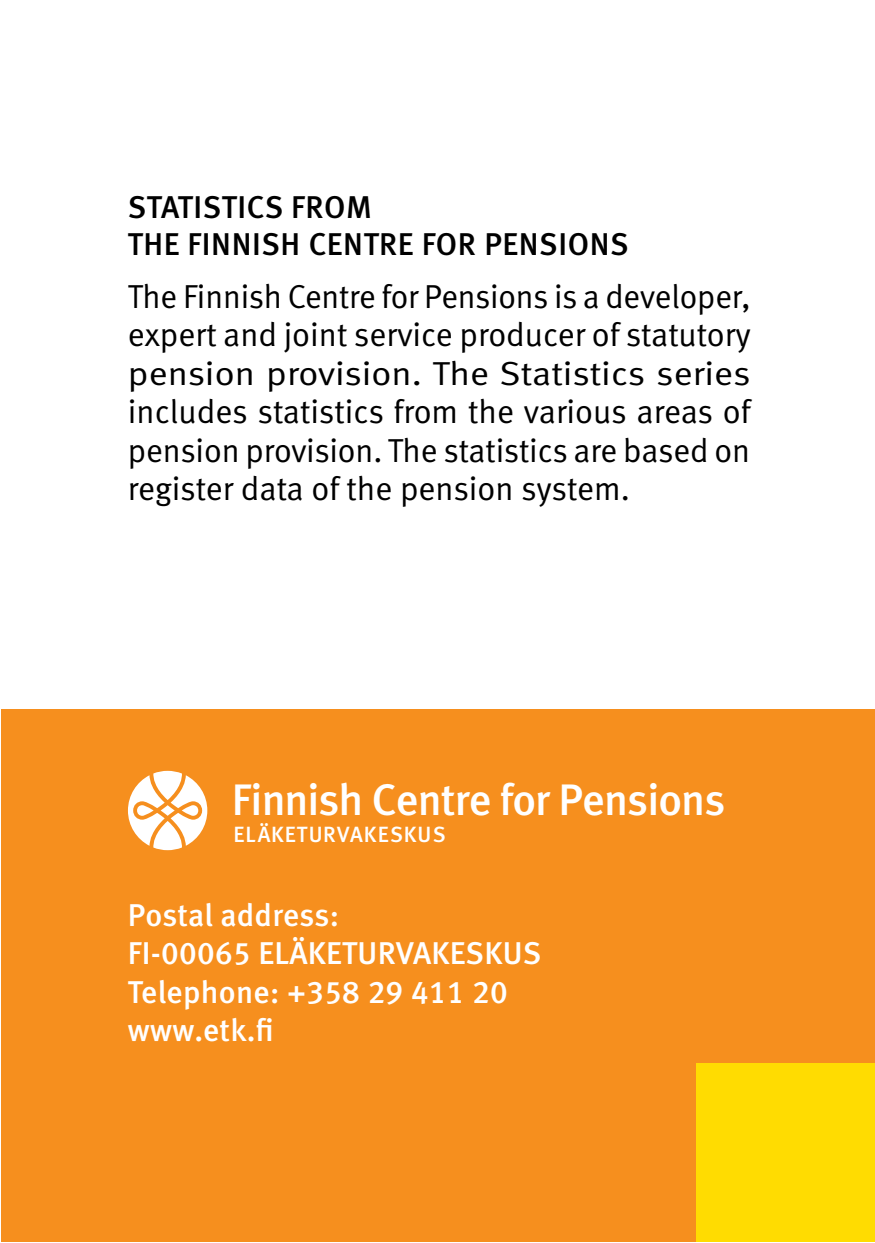
<style>
.page{position:relative;width:875px;height:1243px;background:#fff}
.page>*{position:absolute;margin:0;border:0;box-sizing:border-box;transform-origin:0 0}
.t1{font:44.1px "Meta Medium LF";letter-spacing:-.02em;color:#fff}
.Takakannen_sarjaesit{font:33.25px/38.5px "Meta Normal LF";letter-spacing:-.005em;color:#000;text-align:justify}
.Leipä_sisennetty{font:31.5px "Meta Medium LF";letter-spacing:.01em;color:#fff}
.t2{font:31.5px/37.8px "Meta Medium LF";letter-spacing:.02em;color:#000}
.t3{font:22.05px "Meta Medium LF";letter-spacing:.06em;color:#fff}
</style>
<div class="page">
<div style="left:1px;top:709px;width:873px;height:533px;background:#f68f1e"></div>
<svg style="left:128px;top:771px;width:79px;height:79px"></svg>
<div style="left:696px;top:1063px;width:178px;height:179px;background:#ffdc01"></div>
<p class="t2" style="left:128px;top:187px;width:502px">STATISTICS FROM<br>THE FINNISH CENTRE FOR PENSIONS</p>
<p class="Takakannen_sarjaesit" style="left:128px;top:277px;width:624px">The Finnish Centre for Pensions is a developer, expert and joint service producer of statutory pension provision. The Statistics series includes statistics from the various areas of pension provision. The statistics are based on register data of the pension system.</p>
<p class="t1" style="left:232px;top:774px;width:495px">Finnish Centre for Pensions</p>
<p class="t3" style="left:233px;top:822px;width:214px">ELÄKETURVAKESKUS</p>
<p class="Leipä_sisennetty" style="left:128px;top:896px;width:213px">Postal address:</p>
<p class="Leipä_sisennetty" style="left:128px;top:935px;width:415px">FI-00065 ELÄKETURVAKESKUS</p>
<p class="Leipä_sisennetty" style="left:128px;top:973px;width:381px">Telephone: +358 29 411 20</p>
<p class="Leipä_sisennetty" style="left:128px;top:1012px;width:147px">www.etk.fi</p>
</div>
